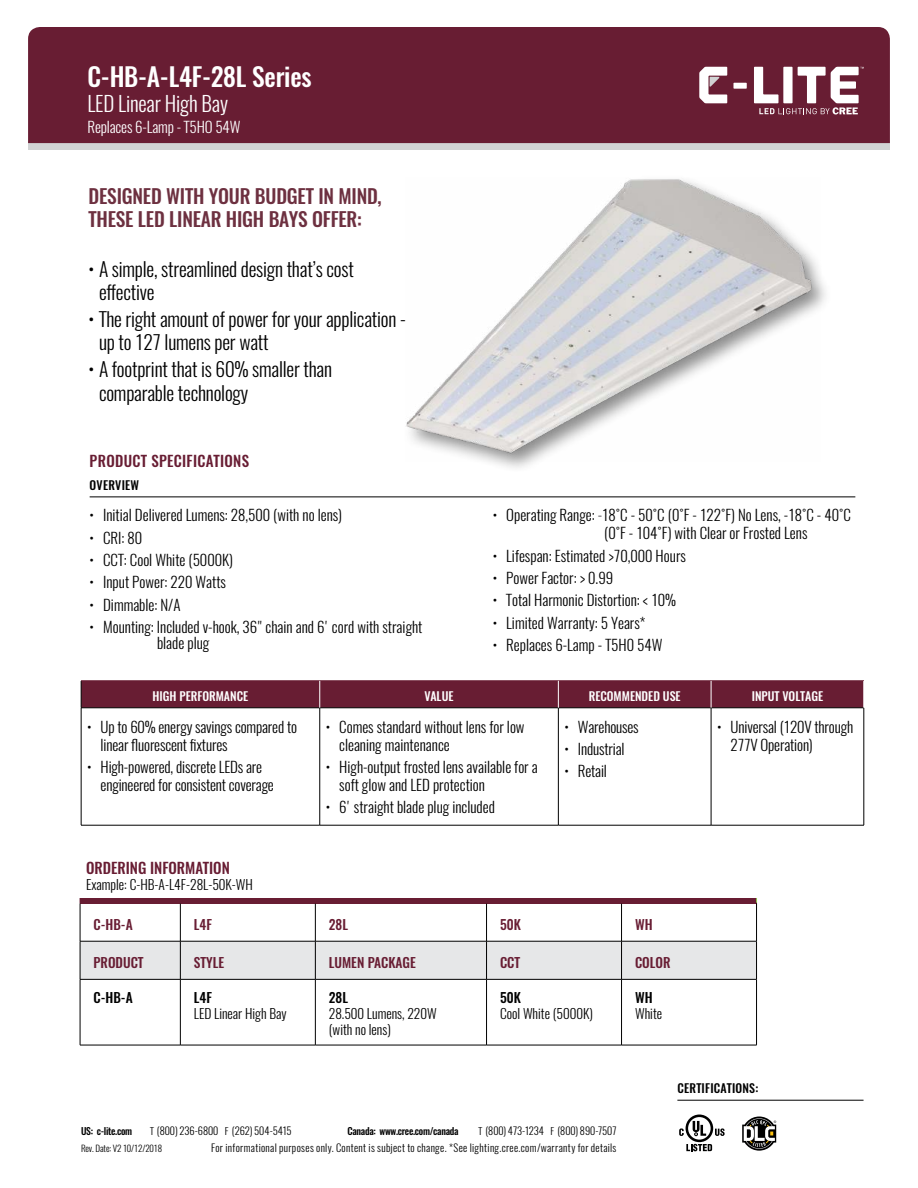
<style>
.page{position:relative;width:918px;height:1188px;background:#fff}
.page>*{position:absolute;margin:0;border:0;box-sizing:border-box;transform-origin:0 0}
.t1{font:500 25.5px "Oswald";letter-spacing:-.01em;color:#fff}
.t2{font:300 21px "Oswald";letter-spacing:-.01em;color:#fff}
.t3{font:300 19.5px/23.4px "Oswald";letter-spacing:-.01em;color:#000}
.t4{font:500 19.5px/23.4px "Oswald";letter-spacing:-.01em;color:#6d3040}
.t5{font:300 15px/18px "Oswald";color:#000}
.t6{font:500 15px "Oswald";letter-spacing:.01em;color:#681d33}
.t7{font:300 15px "Oswald";letter-spacing:-.01em;color:#fff}
.t8{font:300 13.5px/16.2px "Oswald";color:#000}
.t9{font:500 13.5px "Oswald";color:#681d33}
.t10{font:500 13.5px "Oswald";color:#000}
.t11{font:500 12px "Oswald";color:#fff}
.t12{font:500 12px "Oswald";letter-spacing:.02em;color:#000}
.t13{font:300 10.5px "Oswald";letter-spacing:.03em;color:#000}
.t14{font:300 10.5px "Oswald";color:#000}
.t15{font:500 9.75px "Oswald";letter-spacing:-.03em;color:#000}
.t16{font:300 9px "Oswald";letter-spacing:-.01em;color:#000}
.s1{color:#414042}
.s2{font-size:9.75px}
</style>
<div class="page">
<svg style="left:28px;top:143px;width:862px;height:7px;background:#cfd0d1"></svg>
<div style="left:28px;top:27px;width:862px;height:116px;background:#681d33"></div>
<svg style="left:733px;top:83px;width:14px;height:6px"></svg>
<svg style="left:699px;top:67px;width:28px;height:36px"></svg>
<svg style="left:754px;top:67px;width:110px;height:47px"></svg>
<hr style="left:90px;top:497px;width:765px;height:1px;background:#000">
<div style="left:80px;top:898px;width:677px;height:5px;background:#681d33"></div>
<div style="left:81px;top:942px;width:675px;height:37px;background:#e6e7e8"></div>
<hr style="left:80px;top:903px;width:1px;height:38px;background:#000">
<hr style="left:180px;top:903px;width:1px;height:38px;background:#000">
<hr style="left:315px;top:903px;width:1px;height:38px;background:#000">
<hr style="left:486px;top:903px;width:1px;height:38px;background:#000">
<hr style="left:621px;top:903px;width:1px;height:38px;background:#000">
<hr style="left:80px;top:941px;width:1px;height:38px;background:#000">
<hr style="left:180px;top:941px;width:1px;height:38px;background:#000">
<hr style="left:315px;top:941px;width:1px;height:38px;background:#000">
<hr style="left:486px;top:941px;width:1px;height:38px;background:#000">
<hr style="left:621px;top:941px;width:1px;height:38px;background:#000">
<hr style="left:80px;top:980px;width:1px;height:65px;background:#000">
<hr style="left:180px;top:980px;width:1px;height:65px;background:#000">
<hr style="left:315px;top:980px;width:1px;height:65px;background:#000">
<hr style="left:486px;top:980px;width:1px;height:65px;background:#000">
<hr style="left:621px;top:980px;width:1px;height:65px;background:#000">
<hr style="left:756px;top:980px;width:1px;height:65px;background:#000">
<hr style="left:756px;top:903px;width:1px;height:38px;background:#000">
<hr style="left:756px;top:941px;width:1px;height:38px;background:#000">
<hr style="left:80px;top:1045px;width:100px;height:1px;background:#000">
<hr style="left:180px;top:1045px;width:135px;height:1px;background:#000">
<hr style="left:315px;top:1045px;width:172px;height:1px;background:#000">
<hr style="left:487px;top:1045px;width:135px;height:1px;background:#000">
<hr style="left:622px;top:1045px;width:135px;height:1px;background:#000">
<hr style="left:80px;top:903px;width:100px;height:1px;background:#681d33">
<hr style="left:180px;top:903px;width:135px;height:1px;background:#681d33">
<hr style="left:315px;top:903px;width:172px;height:1px;background:#681d33">
<hr style="left:487px;top:903px;width:135px;height:1px;background:#681d33">
<hr style="left:622px;top:903px;width:135px;height:1px;background:#681d33">
<hr style="left:80px;top:979px;width:100px;height:1px;background:#000">
<hr style="left:180px;top:979px;width:135px;height:1px;background:#000">
<hr style="left:315px;top:979px;width:172px;height:1px;background:#000">
<hr style="left:487px;top:979px;width:135px;height:1px;background:#000">
<hr style="left:622px;top:979px;width:135px;height:1px;background:#000">
<hr style="left:80px;top:941px;width:100px;height:1px;background:#000">
<hr style="left:180px;top:941px;width:135px;height:1px;background:#000">
<hr style="left:315px;top:941px;width:172px;height:1px;background:#000">
<hr style="left:487px;top:941px;width:135px;height:1px;background:#000">
<hr style="left:622px;top:941px;width:135px;height:1px;background:#000">
<hr style="left:81px;top:708px;width:1px;height:117px;background:#000">
<hr style="left:319px;top:708px;width:1px;height:117px;background:#000">
<hr style="left:558px;top:708px;width:1px;height:117px;background:#000">
<hr style="left:711px;top:708px;width:1px;height:117px;background:#000">
<hr style="left:864px;top:708px;width:1px;height:117px;background:#000">
<hr style="left:81px;top:825px;width:239px;height:1px;background:#000">
<hr style="left:320px;top:825px;width:238px;height:1px;background:#000">
<hr style="left:558px;top:825px;width:153px;height:1px;background:#000">
<hr style="left:711px;top:825px;width:153px;height:1px;background:#000">
<hr style="left:81px;top:708px;width:239px;height:1px;background:#000">
<hr style="left:320px;top:708px;width:238px;height:1px;background:#000">
<hr style="left:558px;top:708px;width:153px;height:1px;background:#000">
<hr style="left:711px;top:708px;width:153px;height:1px;background:#000">
<div style="left:81px;top:681px;width:783px;height:27px;background:#681d33"></div>
<img style="left:406px;top:179px;width:415px;height:282px">
<hr style="left:677px;top:1100px;width:187px;height:1px;background:#000">
<svg style="left:742px;top:1117px;width:34px;height:34px"></svg>
<svg style="left:686px;top:1144px;width:26px;height:7px"></svg>
<svg style="left:715px;top:1128px;width:10px;height:8px"></svg>
<svg style="left:686px;top:1115px;width:27px;height:27px"></svg>
<svg style="left:688px;top:1117px;width:23px;height:23px"></svg>
<svg style="left:693px;top:1121px;width:13px;height:15px"></svg>
<svg style="left:679px;top:1128px;width:5px;height:8px"></svg>
<h1 class="t1" style="left:87px;top:59px;width:226px">C-HB-A-L4F-28L Series</h1>
<h2 class="t2" style="left:87px;top:90px;width:142px">LED Linear High Bay</h2>
<p class="t7" style="left:87px;top:117px;width:154px">Replaces 6-Lamp - T5HO 54W</p>
<h3 class="t4" style="left:89px;top:184px;width:294px">DESIGNED WITH YOUR BUDGET IN MIND,<br>THESE LED LINEAR HIGH BAYS OFFER:</h3>
<h3 class="t3" style="left:99px;top:257px;width:256px;text-indent:-10px">• A simple, streamlined design that’s cost effective</h3>
<h3 class="t3" style="left:99px;top:308px;width:308px;text-indent:-10px">• The right amount of power for your application - up to 127 lumens per watt</h3>
<h3 class="t3" style="left:99px;top:358px;width:235px;text-indent:-10px">• A footprint that is 60% smaller than comparable technology</h3>
<p class="t6" style="left:90px;top:451px;width:161px">PRODUCT SPECIFICATIONS</p>
<p class="t12" style="left:90px;top:476px;width:51px">OVERVIEW</p>
<p class="t5" style="left:90px;top:506px;width:254px">• Initial Delivered Lumens: 28,500 (with no lens)</p>
<p class="t5" style="left:90px;top:529px;width:54px">• CRI: 80</p>
<p class="t5" style="left:90px;top:551px;width:145px">• CCT: Cool White (5000K)</p>
<p class="t5" style="left:90px;top:573px;width:138px">• Input Power: 220 Watts</p>
<p class="t5" style="left:90px;top:595px;width:92px">• Dimmable: N/A</p>
<p class="t5" style="left:157px;top:619px;width:267px;line-height:16.5px;text-indent:-67px">• Mounting: Included v-hook, 36" chain and 6' cord with straight blade plug</p>
<p class="t5" style="left:604px;top:506px;width:248px;text-indent:-111px">• Operating Range: <span class="s1">-</span>18˚C - 50˚C (0˚F - 122˚F) No Lens, -18˚C - 40˚C (0˚F - 104˚F) with Clear or Frosted Lens</p>
<p class="t5" style="left:493px;top:547px;width:195px">• Lifespan: Estimated &gt;70,000 Hours</p>
<p class="t5" style="left:493px;top:569px;width:122px">• Power Factor: &gt; 0.99</p>
<p class="t5" style="left:493px;top:591px;width:185px">• Total Harmonic Distortion: &lt; 10%</p>
<p class="t5" style="left:493px;top:613px;width:154px">• Limited Warranty: 5 Years*</p>
<p class="t5" style="left:493px;top:636px;width:171px">• Replaces 6-Lamp - T5H0 54W</p>
<p class="t11" style="left:153px;top:688px;width:97px">HIGH PERFORMANCE</p>
<p class="t11" style="left:425px;top:688px;width:31px">VALUE</p>
<p class="t11" style="left:589px;top:688px;width:94px">RECOMMENDED USE</p>
<p class="t11" style="left:752px;top:688px;width:73px">INPUT VOLTAGE</p>
<p class="t5" style="left:101px;top:718px;width:198px;text-indent:-14px">• Up to 60% energy savings compared to linear fluorescent fixtures</p>
<p class="t5" style="left:101px;top:758px;width:175px;text-indent:-13px">• High-powered, discrete LEDs are engineered for consistent coverage</p>
<p class="t5" style="left:339px;top:718px;width:187px;text-indent:-14px">• Comes standard without lens for low cleaning maintenance</p>
<p class="t5" style="left:339px;top:758px;width:200px;text-indent:-14px">• High-output frosted lens available for a soft glow and LED protection</p>
<p class="t5" style="left:326px;top:798px;width:171px">• 6' straight blade plug included</p>
<p class="t5" style="left:731px;top:718px;width:124px;text-indent:-14px">• Universal (120V through<br>277V Operation)</p>
<p class="t5" style="left:564px;top:718px;width:76px">• Warehouses</p>
<p class="t5" style="left:564px;top:740px;width:62px">• Industrial</p>
<p class="t5" style="left:564px;top:762px;width:44px">• Retail</p>
<p class="t6" style="left:86px;top:857px;width:145px">ORDERING INFORMATION</p>
<p class="t8" style="left:86px;top:876px;width:168px">Example: C-HB-A-L4F-28L-50K-WH</p>
<p class="t9" style="left:94px;top:915px;width:41px">C-HB-A</p>
<p class="t9" style="left:194px;top:915px;width:20px">L4F</p>
<p class="t9" style="left:329px;top:915px;width:21px">28L</p>
<p class="t9" style="left:500px;top:915px;width:22px">50K</p>
<p class="t9" style="left:635px;top:915px;width:19px">WH</p>
<p class="t9" style="left:94px;top:953px;width:52px">PRODUCT</p>
<p class="t9" style="left:194px;top:953px;width:32px">STYLE</p>
<p class="t9" style="left:329px;top:953px;width:89px">LUMEN PACKAGE</p>
<p class="t9" style="left:500px;top:953px;width:22px">CCT</p>
<p class="t9" style="left:635px;top:953px;width:37px">COLOR</p>
<p class="t10" style="left:94px;top:988px;width:41px">C-HB-A</p>
<p class="t10" style="left:194px;top:988px;width:20px">L4F</p>
<p class="t8" style="left:194px;top:1005px;width:94px">LED Linear High Bay</p>
<p class="t10" style="left:329px;top:988px;width:21px">28L</p>
<p class="t8" style="left:329px;top:1005px;width:109px">28.500 Lumens, 220W (with no lens)</p>
<p class="t10" style="left:500px;top:988px;width:22px">50K</p>
<p class="t8" style="left:500px;top:1005px;width:94px">Cool White (5000K)</p>
<p class="t10" style="left:635px;top:988px;width:19px">WH</p>
<p class="t8" style="left:635px;top:1005px;width:29px">White</p>
<p class="t15" style="left:81px;top:1124px;width:53px">US: c-lite.com</p>
<p class="t14" style="left:150px;top:1123px;width:143px"><span class="s2">T</span> (800) 236-6800 <span class="s2">F</span> (262) 504-5415</p>
<p class="t15" style="left:347px;top:1124px;width:113px">Canada: www.cree.com/canada</p>
<p class="t14" style="left:479px;top:1123px;width:140px"><span class="s2">T</span> (800) 473-1234 <span class="s2">F</span> (800) 890-7507</p>
<p class="t16" style="left:81px;top:1143px;width:83px">Rev. Date: V2 10/12/2018</p>
<p class="t13" style="left:211px;top:1141px;width:407px">For informational purposes only. Content is subject to change. *See lighting.cree.com/warranty for details</p>
<p class="t12" style="left:677px;top:1080px;width:82px">CERTIFICATIONS:</p>
</div>
